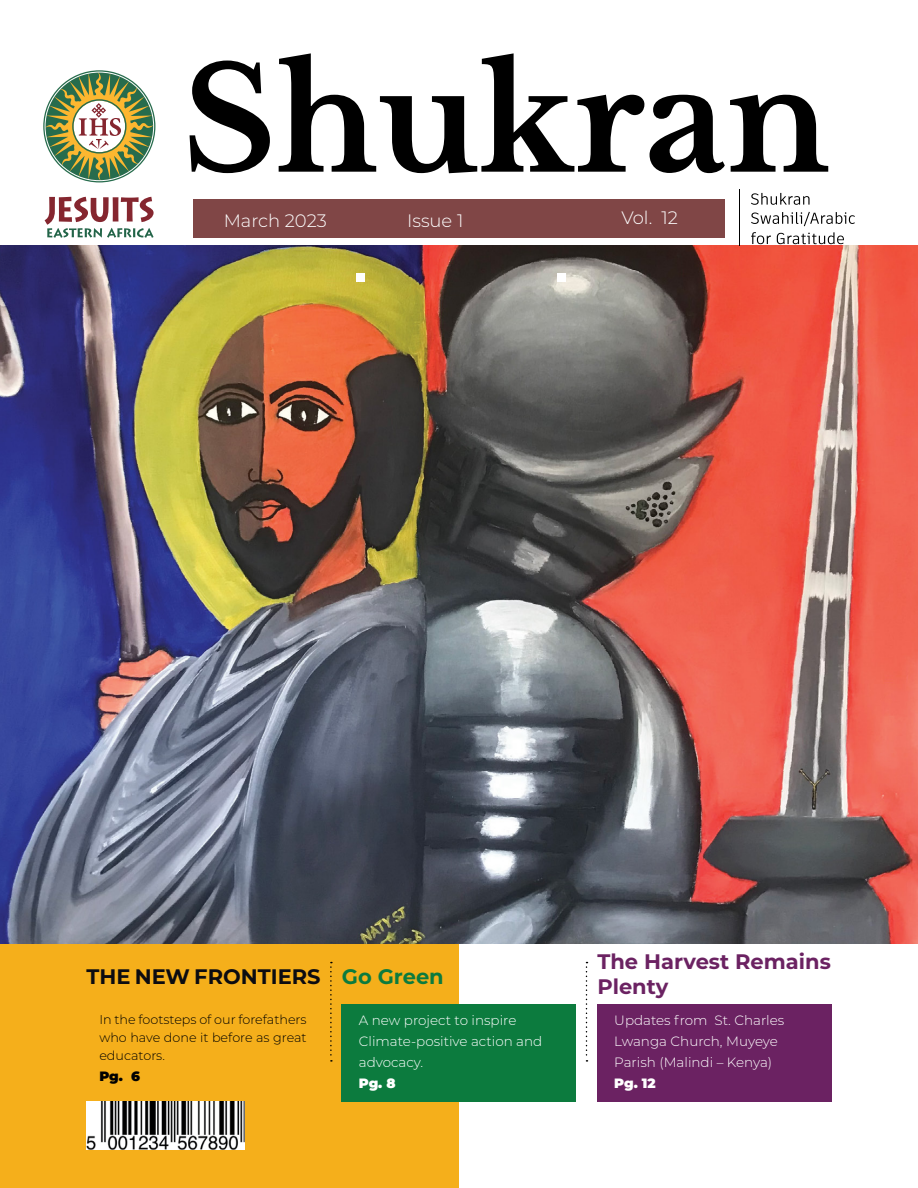
<style>
.page{position:relative;width:918px;height:1188px;background:#fff}
.page>*{position:absolute;margin:0;border:0;box-sizing:border-box;transform-origin:0 0}
.t1{font:700 142.5px "Libre Baskerville";color:#000}
.t2{font:700 21px/25.2px "Montserrat";color:#6b2262}
.t3{font:700 21px "Montserrat";color:#0c0c11}
.t4{font:700 21px "Montserrat";color:#0c7b3e}
.t5{font:300 18px "Montserrat";color:#fff}
.t6{font:300 13.5px/21px "Montserrat";color:#fff}
.t7{font:900 13.5px "Montserrat";color:#fff}
.t8{font:900 13.5px "Montserrat";color:#010101}
.t9{font:300 12.75px/18px "Montserrat";color:#000;text-align:justify}
</style>
<div class="page">
<div style="left:0;top:245px;width:458px;height:943px;background:#f5af1b"></div>
<div style="left:597px;top:1004px;width:235px;height:98px;background:#6b2262"></div>
<div style="left:342px;top:1004px;width:234px;height:98px;background:#0c7b3e"></div>
<img style="left:0;top:245px;width:918px;height:698px">
<div style="left:193px;top:200px;width:532px;height:38px;background:#804646"></div>
<svg style="left:330px;top:962px;width:2px;height:100px"></svg>
<svg style="left:586px;top:962px;width:1px;height:100px"></svg>
<div style="left:356px;top:273px;width:9px;height:9px;background:#fff"></div>
<div style="left:558px;top:273px;width:8px;height:9px;background:#fff"></div>
<img style="left:86px;top:1102px;width:158px;height:47px">
<hr style="left:739px;top:189px;width:1px;height:56px;background:#000">
<svg style="left:751px;top:193px;width:59px;height:12px"></svg>
<svg style="left:751px;top:212px;width:104px;height:14px"></svg>
<svg style="left:751px;top:232px;width:20px;height:12px"></svg>
<svg style="left:777px;top:232px;width:67px;height:12px"></svg>
<svg style="left:45px;top:72px;width:109px;height:109px"></svg>
<svg style="left:45px;top:197px;width:109px;height:41px"></svg>
<h1 class="t1" style="left:182px;top:33px;width:650px">Shukran</h1>
<h3 class="t5" style="left:224px;top:209px;width:105px">March 2023</h3>
<h3 class="t5" style="left:407px;top:209px;width:58px">Issue 1</h3>
<h3 class="t5" style="left:621px;top:206px;width:58px">Vol. 12</h3>
<h2 class="t3" style="left:86px;top:962px;width:236px">THE NEW FRONTIERS</h2>
<p class="t9" style="left:99px;top:1010px;width:209px">In the footsteps of our forefathers who have done it before as great educators.</p>
<p class="t8" style="left:99px;top:1067px;width:42px">Pg. 6</p>
<h2 class="t4" style="left:342px;top:962px;width:103px">Go Green</h2>
<p class="t6" style="left:359px;top:1009px;width:185px">A new project to inspire<br>Climate-positive action and advocacy.</p>
<p class="t7" style="left:359px;top:1074px;width:38px">Pg. 8</p>
<h2 class="t2" style="left:597px;top:948px;width:235px">The Harvest Remains<br>Plenty</h2>
<p class="t6" style="left:614px;top:1009px;width:171px">Updates from St. Charles<br>Lwanga Church, Muyeye<br>Parish (Malindi – Kenya)</p>
<p class="t7" style="left:614px;top:1074px;width:43px">Pg. 12</p>
</div>
